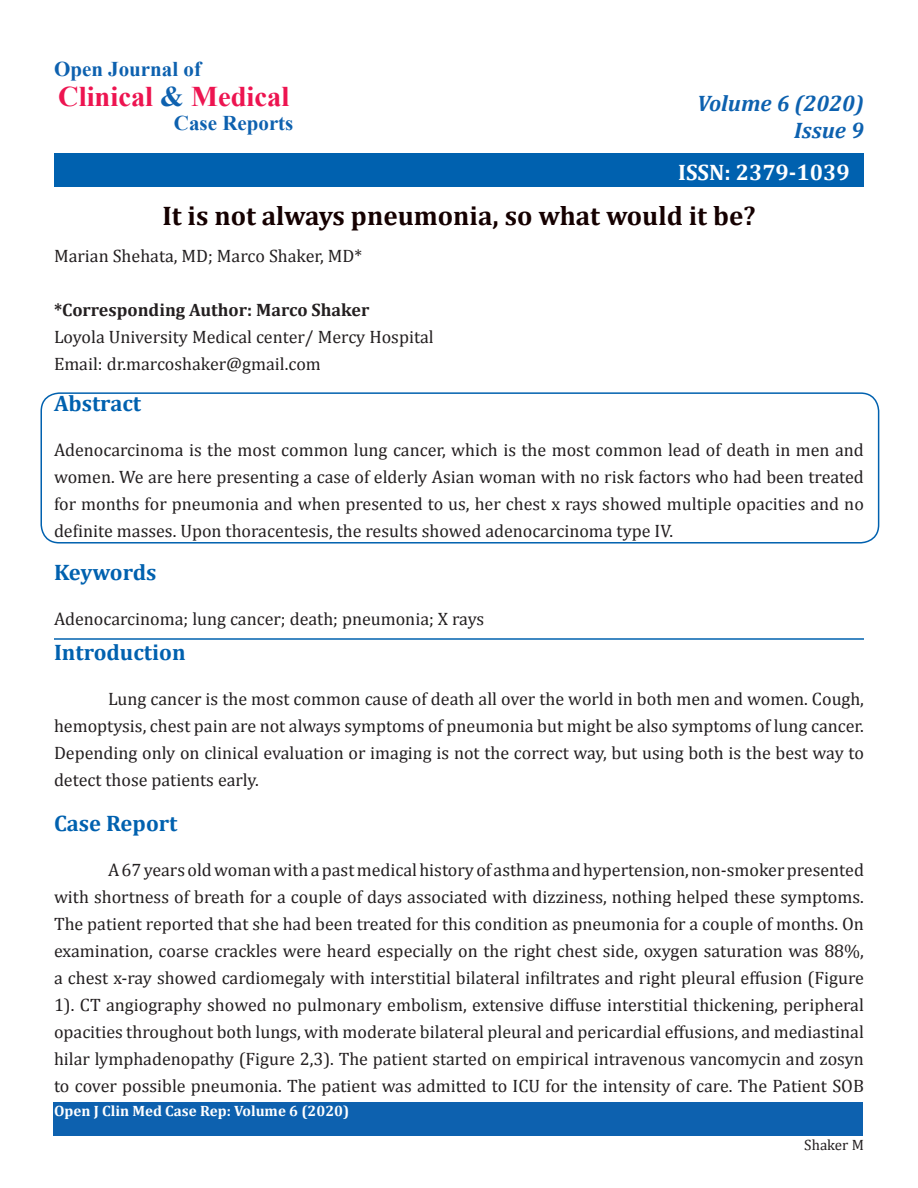
<style>
.page{position:relative;width:918px;height:1188px;background:#fff}
.page>*{position:absolute;margin:0;border:0;box-sizing:border-box;transform-origin:0 0}
.t1{font:700 28.5px "Times New Roman";color:#ed1450}
.t2{font:700 27px "Cambria";color:#150000}
.No_Spacing{font:700 22.5px "Cambria";color:#0061af}
.t3{font:italic 700 22.5px "Cambria";color:#0d61af}
.t4{font:700 22.5px "Cambria";color:#fff}
.t5{font:700 21px "Times New Roman";color:#0d61af}
.No_Spacing-2{font:18px/27px "Cambria";color:#231f20;text-align:justify}
.t6{font:700 18px "Cambria";color:#231f20}
.t7{font:700 15px "Cambria";color:#fff}
.t8{font:15px "Cambria";color:#231f20}
.s1{color:#0d61af}
</style>
<div class="page">
<div style="left:54px;top:153px;width:810px;height:34px;background:#0061af"></div>
<div style="left:53px;top:1102px;width:810px;height:34px;background:#0d61af"></div>
<hr style="left:54px;top:638px;width:810px;height:2px;background:#0061af">
<div style="left:40px;top:392px;width:839px;height:152px;border:2px solid #0061af;border-radius:18px"></div>
<p class="t5" style="left:54px;top:54px;width:149px">Open Journal of</p>
<p class="t1" style="left:58px;top:76px;width:233px">Clinical <span class="s1">&amp;</span> Medical</p>
<p class="t5" style="left:174px;top:108px;width:121px">Case Reports</p>
<p class="t3" style="left:697px;top:88px;width:168px">Volume 6 (2020)</p>
<p class="t3" style="left:794px;top:115px;width:71px">Issue 9</p>
<p class="t4" style="left:678px;top:156px;width:173px">ISSN: 2379-1039</p>
<p class="t2" style="left:162px;top:197px;width:595px">It is not always pneumonia, so what would it be?</p>
<p class="No_Spacing-2" style="left:54px;top:243px;width:310px">Marian Shehata, MD; Marco Shaker, MD*</p>
<p class="t6" style="left:54px;top:298px;width:317px">*Corresponding Author: Marco Shaker</p>
<p class="No_Spacing-2" style="left:54px;top:324px;width:381px">Loyola University Medical center/ Mercy Hospital</p>
<p class="No_Spacing-2" style="left:54px;top:351px;width:268px">Email: dr.marcoshaker@gmail.com</p>
<p class="No_Spacing" style="left:54px;top:388px;width:89px">Abstract</p>
<p class="No_Spacing-2" style="left:54px;top:437px;width:811px">Adenocarcinoma is the most common lung cancer, which is the most common lead of death in men and women. We are here presenting a case of elderly Asian woman with no risk factors who had been treated for months for pneumonia and when presented to us, her chest x rays showed multiple opacities and no definite masses. Upon thoracentesis, the results showed adenocarcinoma type IV.</p>
<p class="No_Spacing" style="left:54px;top:556px;width:104px">Keywords</p>
<p class="No_Spacing-2" style="left:54px;top:605px;width:432px">Adenocarcinoma; lung cancer; death; pneumonia; X rays</p>
<p class="No_Spacing" style="left:54px;top:636px;width:133px">Introduction</p>
<p class="No_Spacing-2" style="left:54px;top:685px;width:811px;text-indent:54px">Lung cancer is the most common cause of death all over the world in both men and women. Cough, hemoptysis, chest pain are not always symptoms of pneumonia but might be also symptoms of lung cancer.<br>Depending only on clinical evaluation or imaging is not the correct way, but using both is the best way to detect those patients early.</p>
<p class="No_Spacing" style="left:54px;top:807px;width:125px">Case Report</p>
<p class="No_Spacing-2" style="left:54px;top:856px;width:812px;text-indent:54px">A 67 years old woman with a past medical history of asthma and hypertension, non-smoker presented with shortness of breath for a couple of days associated with dizziness, nothing helped these symptoms.<br>The patient reported that she had been treated for this condition as pneumonia for a couple of months. On examination, coarse crackles were heard especially on the right chest side, oxygen saturation was 88%, a chest x-ray showed cardiomegaly with interstitial bilateral infiltrates and right pleural effusion (Figure 1). CT angiography showed no pulmonary embolism, extensive diffuse interstitial thickening, peripheral opacities throughout both lungs, with moderate bilateral pleural and pericardial effusions, and mediastinal hilar lymphadenopathy (Figure 2,3). The patient started on empirical intravenous vancomycin and zosyn to cover possible pneumonia. The patient was admitted to ICU for the intensity of care. The Patient SOB</p>
<p class="t7" style="left:54px;top:1100px;width:297px">Open J Clin Med Case Rep: Volume 6 (2020)</p>
<p class="t8" style="left:804px;top:1136px;width:61px">Shaker M</p>
</div>
